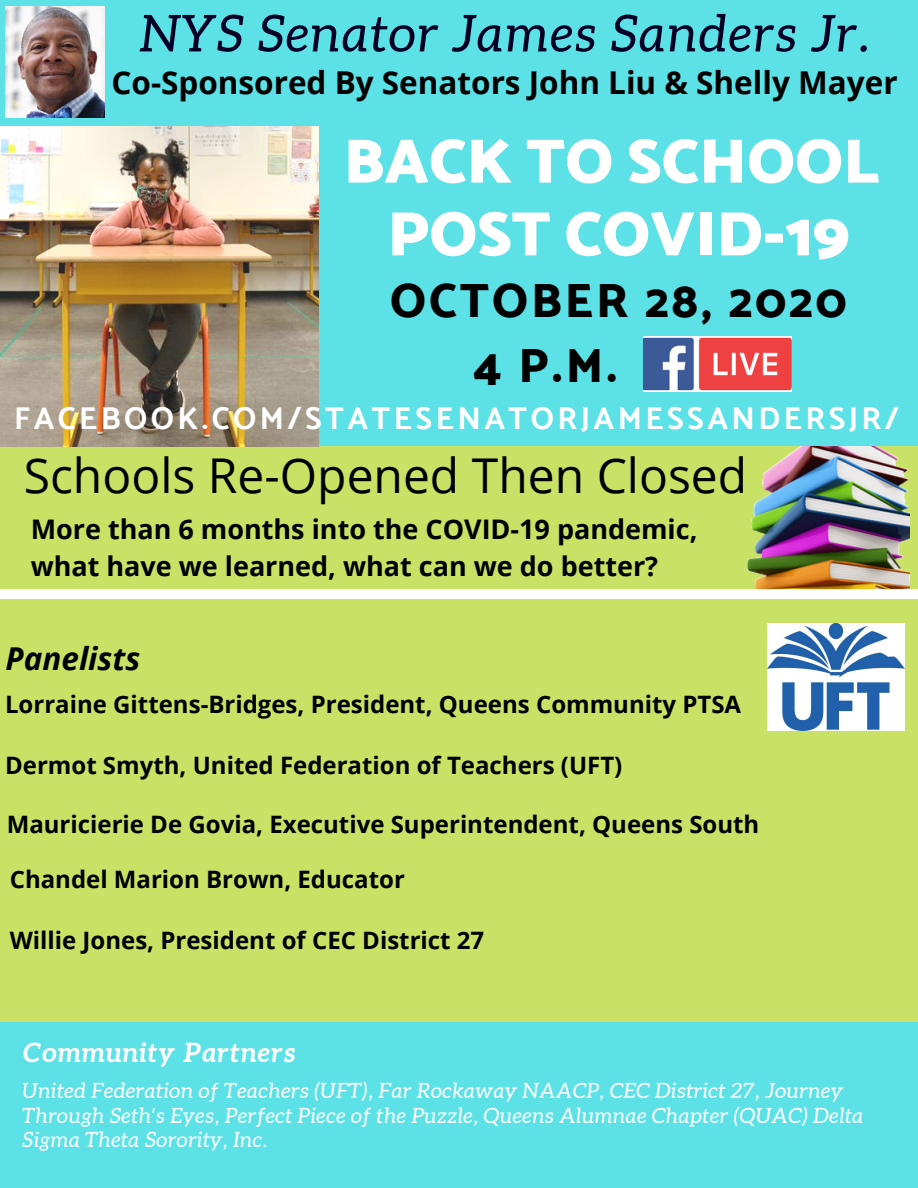
<style>
.page{position:relative;width:918px;height:1188px;background:#fff}
.page>*{position:absolute;margin:0;border:0;box-sizing:border-box;transform-origin:0 0}
.t1{font:900 63px/72.8px "Catamaran";color:#fff;text-align:center}
.t2{font:italic 51px "Aleo";letter-spacing:.04em;color:#010024}
.t3{font:48px "Open Sans";color:#000}
.t4{font:800 48px "Catamaran";letter-spacing:.065em;color:#000}
.t5{font:700 31.5px "Open Sans";color:#000}
.t6{font:700 31.5px "Catamaran";letter-spacing:.11em;color:#fff}
.t7{font:italic 700 31.5px "Open Sans";color:#000}
.t8{font:700 27px/37.2px "Open Sans";color:#000}
.t9{font:italic 700 26.85px "Aleo";letter-spacing:.03em;color:#fff}
.t10{font:700 24px "Open Sans";color:#000}
.t11{font:italic 21px/24.3px "Aleo";letter-spacing:.03em;color:#fff}
</style>
<div class="page">
<div style="left:0;top:0;width:918px;height:561px;background:#5ce1e6"></div>
<div style="left:0;top:446px;width:918px;height:742px;background:#c9e265"></div>
<img style="left:6px;top:7px;width:99px;height:110px">
<img style="left:643px;top:336px;width:149px;height:55px">
<img style="left:0;top:127px;width:318px;height:319px">
<img style="left:746px;top:446px;width:163px;height:143px">
<div style="left:0;top:1022px;width:918px;height:166px;background:#5ce1e6"></div>
<img style="left:767px;top:623px;width:138px;height:107px">
<svg style="left:0;top:589px;width:918px;height:10px;background:#fdfefb"></svg>
<h2 class="t2" style="left:140px;top:5px;width:731px">NYS Senator James Sanders Jr.</h2>
<h3 class="t5" style="left:111px;top:61px;width:788px">Co-Sponsored By Senators John Liu &amp; Shelly Mayer</h3>
<h1 class="t1" style="left:344px;top:127px;width:537px">BACK TO SCHOOL<br>POST COVID-19</h1>
<h3 class="t4" style="left:390px;top:272px;width:458px">OCTOBER 28, 2020</h3>
<h3 class="t4" style="left:474px;top:337px;width:145px">4 P.M.</h3>
<h3 class="t6" style="left:14px;top:400px;width:887px">FACEBOOK.COM/STATESENATORJAMESSANDERSJR/</h3>
<h3 class="t3" style="left:24px;top:442px;width:725px">Schools Re-Opened Then Closed</h3>
<p class="t8" style="left:31px;top:510px;width:668px">More than 6 months into the COVID-19 pandemic, what have we learned, what can we do better?</p>
<h3 class="t7" style="left:5px;top:636px;width:136px">Panelists</h3>
<p class="t10" style="left:5px;top:688px;width:738px">Lorraine Gittens-Bridges, President, Queens Community PTSA</p>
<p class="t10" style="left:5px;top:748px;width:619px">Dermot Smyth, United Federation of Teachers (UFT)</p>
<p class="t10" style="left:7px;top:808px;width:754px">Mauricierie De Govia, Executive Superintendent, Queens South</p>
<p class="t10" style="left:10px;top:862px;width:397px">Chandel Marion Brown, Educator</p>
<p class="t10" style="left:10px;top:923px;width:476px">Willie Jones, President of CEC District 27</p>
<p class="t9" style="left:23px;top:1037px;width:274px">Community Partners</p>
<p class="t11" style="left:23px;top:1079px;width:842px">United Federation of Teachers (UFT), Far Rockaway NAACP, CEC District 27, Journey<br>Through Seth's Eyes, Perfect Piece of the Puzzle, Queens Alumnae Chapter (QUAC) Delta<br>Sigma Theta Sorority, Inc.</p>
</div>
